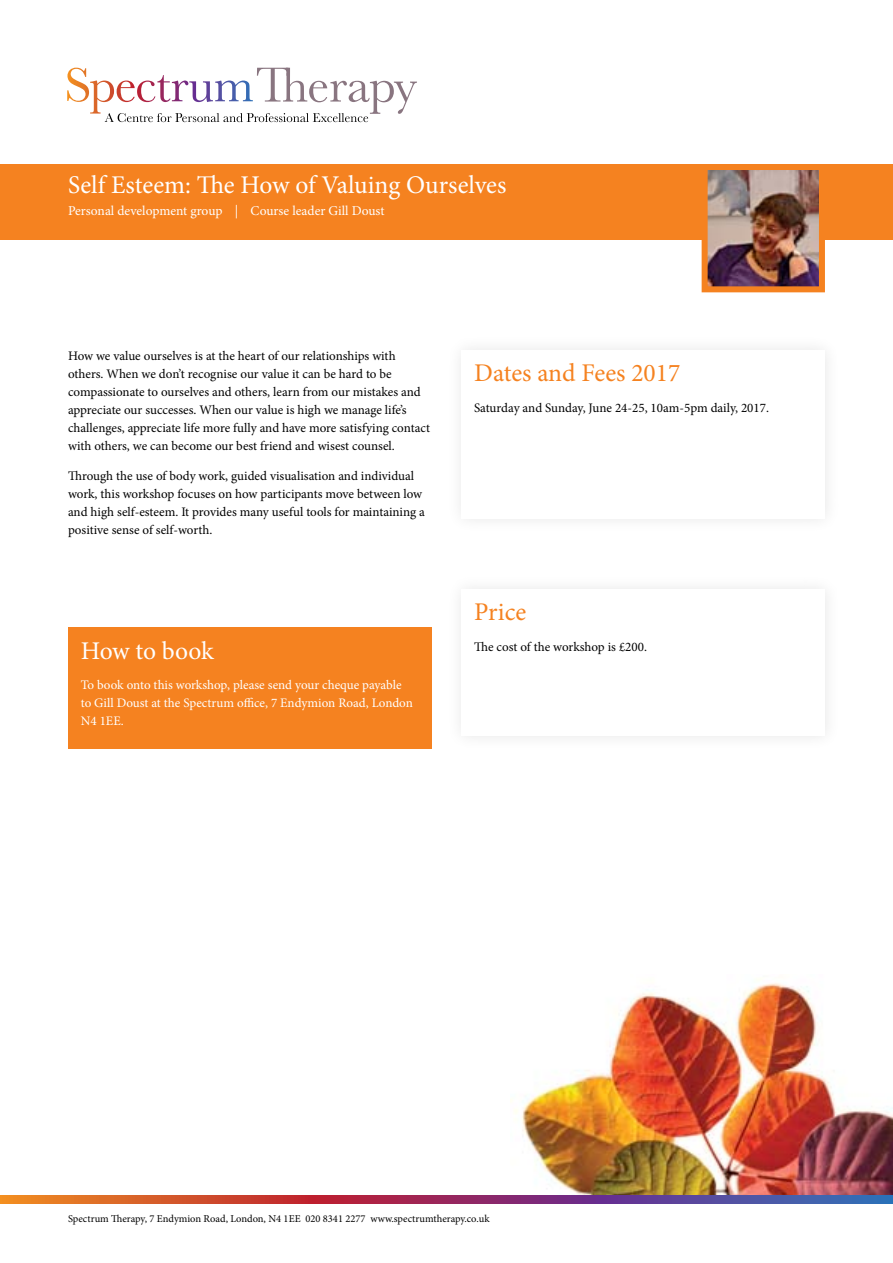
<style>
.page{position:relative;width:893px;height:1263px;background:#fff}
.page>*{position:absolute;margin:0;border:0;box-sizing:border-box;transform-origin:0 0}
.t1{font:25.5px "Minion Pro";letter-spacing:-.005em;color:#fff}
.t2{font:25.5px "Minion Pro";color:#f58220}
.t3{font:13.5px "Minion Pro";color:#fff}
.t4{font:13.05px/18px "Minion Pro";letter-spacing:-.005em;color:#000}
.t5{font:13.05px/18px "Minion Pro";color:#fff}
.t6{font:10.5px "Minion Pro";color:#000}
</style>
<div class="page">
<img style="left:511px;top:979px;width:382px;height:216px">
<svg style="left:67px;top:68px;width:350px;height:54px"></svg>
<div style="left:68px;top:627px;width:364px;height:121px;background:#f58220"></div>
<div style="left:0;top:164px;width:893px;height:75px;background:#f58220"></div>
<img style="left:709px;top:171px;width:109px;height:114px">
<div style="left:702px;top:164px;width:123px;height:128px;border:6px solid #f58220"></div>
<svg style="left:0;top:1195px;width:893px;height:9px;background:#944762"></svg>
<h1 class="t1" style="left:68px;top:167px;width:440px">Self Esteem: The How of Valuing Ourselves</h1>
<p class="t3" style="left:68px;top:202px;width:318px">Personal development group | Course leader Gill Doust</p>
<p class="t4" style="left:68px;top:346px;width:363px">How we value ourselves is at the heart of our relationships with others. When we don’t recognise our value it can be hard to be compassionate to ourselves and others, learn from our mistakes and appreciate our successes. When our value is high we manage life’s challenges, appreciate life more fully and have more satisfying contact with others, we can become our best friend and wisest counsel.</p>
<p class="t4" style="left:68px;top:467px;width:358px">Through the use of body work, guided visualisation and individual work, this workshop focuses on how participants move between low and high self-esteem. It provides many useful tools for maintaining a positive sense of self-worth.</p>
<h1 class="t1" style="left:81px;top:633px;width:135px">How to book</h1>
<p class="t5" style="left:81px;top:676px;width:334px">To book onto this workshop, please send your cheque payable to Gill Doust at the Spectrum office, 7 Endymion Road, London<br>N4 1EE.</p>
<h1 class="t2" style="left:474px;top:356px;width:208px">Dates and Fees 2017</h1>
<p class="t4" style="left:474px;top:399px;width:296px">Saturday and Sunday, June 24-25, 10am-5pm daily, 2017.</p>
<h1 class="t2" style="left:474px;top:595px;width:54px">Price</h1>
<p class="t4" style="left:474px;top:638px;width:174px">The cost of the workshop is £200.</p>
<p class="t6" style="left:68px;top:1212px;width:423px">Spectrum Therapy, 7 Endymion Road, London, N4 1EE 020 8341 2277 www.spectrumtherapy.co.uk</p>
</div>
